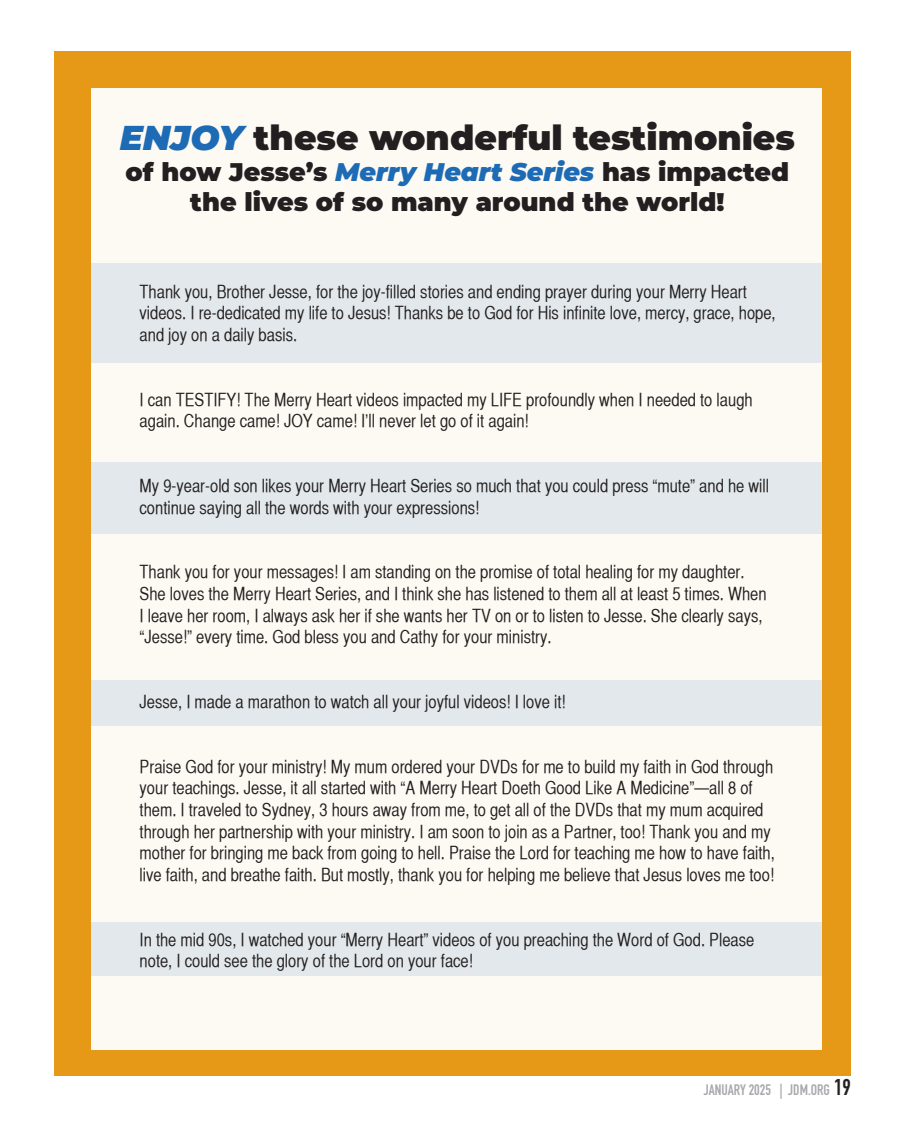
<style>
.page{position:relative;width:905px;height:1134px;background:#fff}
.page>*{position:absolute;margin:0;border:0;box-sizing:border-box;transform-origin:0 0}
.t1{font:900 34.5px "Montserrat";color:#231f20}
.t2{font:900 25.5px/30.6px "Montserrat";color:#231f20;text-align:center}
.t3{font:18px/21.6px "Helvetica CY Plain";color:#231f20}
.t4{font:700 15px "DIN Condensed";color:#a8a9ad}
.s1{font-style:italic;color:#1d6ab5}
.s2{font-size:22.5px;color:#231f20}
</style>
<div class="page">
<div style="left:54px;top:51px;width:796px;height:1025px;background:#e69917"></div>
<div style="left:91px;top:89px;width:730px;height:961px;background:#fdf9f3"></div>
<div style="left:91px;top:264px;width:730px;height:99px;background:#e2e8eb"></div>
<div style="left:91px;top:462px;width:730px;height:72px;background:#e2e8eb"></div>
<div style="left:91px;top:680px;width:730px;height:46px;background:#e2e8eb"></div>
<div style="left:91px;top:922px;width:730px;height:54px;background:#e2e8eb"></div>
<p class="t1" style="left:120px;top:112px;width:676px"><span class="s1">ENJOY</span> these wonderful testimonies</p>
<p class="t2" style="left:125px;top:155px;width:665px">of how Jesse’s <span class="s1">Merry Heart Series</span> has impacted the lives of so many around the world!</p>
<p class="t3" style="left:140px;top:281px;width:637px">Thank you, Brother Jesse, for the joy-filled stories and ending prayer during your Merry Heart videos. I re-dedicated my life to Jesus! Thanks be to God for His infinite love, mercy, grace, hope, and joy on a daily basis.</p>
<p class="t3" style="left:140px;top:389px;width:614px">I can TESTIFY! The Merry Heart videos impacted my LIFE profoundly when I needed to laugh again. Change came! JOY came! I’ll never let go of it again!</p>
<p class="t3" style="left:140px;top:475px;width:631px">My 9-year-old son likes your Merry Heart Series so much that you could press “mute” and he will continue saying all the words with your expressions!</p>
<p class="t3" style="left:140px;top:561px;width:628px">Thank you for your messages! I am standing on the promise of total healing for my daughter.<br>She loves the Merry Heart Series, and I think she has listened to them all at least 5 times. When I leave her room, I always ask her if she wants her TV on or to listen to Jesse. She clearly says, “Jesse!” every time. God bless you and Cathy for your ministry.</p>
<p class="t3" style="left:140px;top:691px;width:427px">Jesse, I made a marathon to watch all your joyful videos! I love it!</p>
<p class="t3" style="left:140px;top:756px;width:637px">Praise God for your ministry! My mum ordered your DVDs for me to build my faith in God through your teachings. Jesse, it all started with “A Merry Heart Doeth Good Like A Medicine”—all 8 of them. I traveled to Sydney, 3 hours away from me, to get all of the DVDs that my mum acquired through her partnership with your ministry. I am soon to join as a Partner, too! Thank you and my mother for bringing me back from going to hell. Praise the Lord for teaching me how to have faith, live faith, and breathe faith. But mostly, thank you for helping me believe that Jesus loves me too!</p>
<p class="t3" style="left:140px;top:929px;width:616px">In the mid 90s, I watched your “Merry Heart” videos of you preaching the Word of God. Please note, I could see the glory of the Lord on your face!</p>
<p class="t4" style="left:703px;top:1079px;width:149px">JANUARY 2025 | JDM.ORG <span class="s2">19</span></p>
</div>
